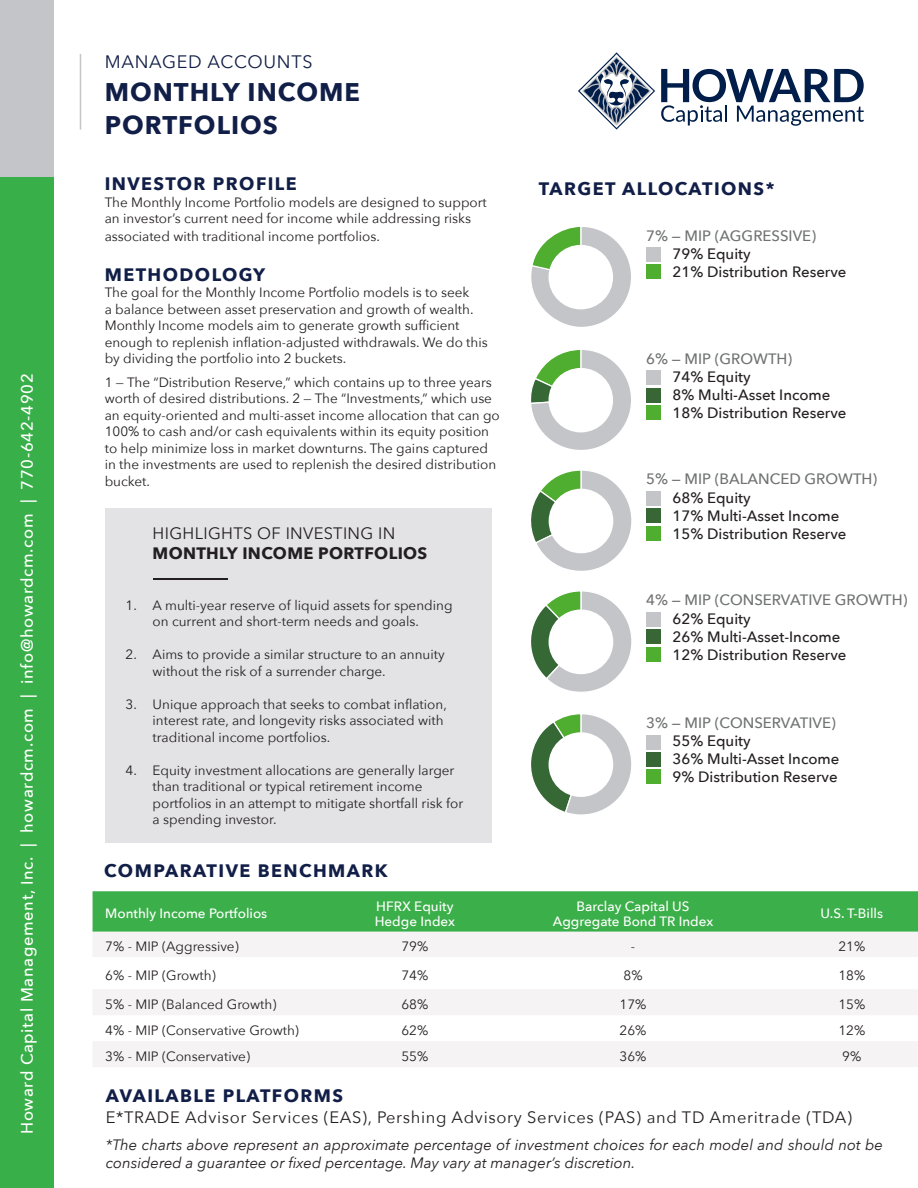
<style>
.page{position:relative;width:918px;height:1188px;background:#fff}
.page>*{position:absolute;margin:0;border:0;box-sizing:border-box;transform-origin:0 0}
.t1{font:700 25.5px "Avenir Next";letter-spacing:.04em;color:#111e47}
.Body_Text_1{font:700 18px "Avenir Next";letter-spacing:.08em;color:#111e47}
.t2{font:18px "Avenir Next";letter-spacing:.04em;color:#111e47}
.Body_Text_1-2{font:16.5px "Avenir Next";letter-spacing:.04em;color:#231f20}
.t3{font:500 16.5px "Avenir Next";letter-spacing:.04em;color:#fff}
.Body_Text_1-3{font:16.5px "Avenir Next";letter-spacing:.02em;color:#231f20}
.t4{font:700 16.5px "Avenir Next";letter-spacing:.02em;color:#231f20}
.t5{font:500 15px "Avenir Next";color:#231f20}
.t6{font:italic 15px/18px "Avenir Next";color:#231f20}
.t7{font:500 15px "Avenir Next";color:#707372}
.t8{font:15px "Arial";color:#231f20;scale:5 1}
.Body_Text_1-4{font:13.5px/16.5px "Avenir Next";color:#231f20}
.Table_Text{font:13.5px "Avenir Next";color:#231f20}
.t9{font:500 13.5px "Avenir Next";color:#fff}
</style>
<div class="page">
<div style="left:0;top:176px;width:53px;height:1012px;background:#39af49"></div>
<div style="left:0;top:0;width:53px;height:177px;background:#c4c5c9"></div>
<div style="left:105px;top:508px;width:387px;height:335px;background:#e3e3e5"></div>
<hr style="left:80px;top:54px;width:1px;height:76px;background:#c3c5c6">
<svg style="left:578px;top:53px;width:77px;height:77px"></svg>
<svg style="left:661px;top:69px;width:203px;height:57px"></svg>
<div style="left:93px;top:891px;width:825px;height:41px;background:#3baf49"></div>
<svg style="left:93px;top:932px;width:825px;height:135px;fill:#f5f3f4"></svg>
<div style="left:646px;top:752px;width:14px;height:15px;background:#386635"></div>
<div style="left:646px;top:770px;width:14px;height:14px;background:#4fad2f"></div>
<div style="left:646px;top:735px;width:14px;height:14px;background:#c4c5c9"></div>
<svg style="left:531px;top:714px;width:100px;height:101px"></svg>
<div style="left:549px;top:732px;width:64px;height:65px;background:#fff;border-radius:50%"></div>
<div style="left:646px;top:630px;width:14px;height:14px;background:#386635"></div>
<div style="left:646px;top:647px;width:14px;height:14px;background:#4fad2f"></div>
<div style="left:646px;top:612px;width:14px;height:15px;background:#c4c5c9"></div>
<svg style="left:531px;top:591px;width:101px;height:101px"></svg>
<div style="left:549px;top:610px;width:64px;height:64px;background:#fff;border-radius:50%"></div>
<div style="left:646px;top:509px;width:14px;height:14px;background:#386635"></div>
<div style="left:646px;top:526px;width:14px;height:14px;background:#4fad2f"></div>
<div style="left:646px;top:492px;width:14px;height:14px;background:#c4c5c9"></div>
<svg style="left:531px;top:470px;width:101px;height:101px"></svg>
<div style="left:549px;top:489px;width:64px;height:64px;background:#fff;border-radius:50%"></div>
<div style="left:646px;top:388px;width:14px;height:14px;background:#386635"></div>
<div style="left:646px;top:405px;width:14px;height:15px;background:#4fad2f"></div>
<div style="left:646px;top:264px;width:14px;height:14px;background:#4fad2f"></div>
<div style="left:646px;top:371px;width:14px;height:14px;background:#c4c5c9"></div>
<div style="left:646px;top:248px;width:14px;height:14px;background:#c4c5c9"></div>
<svg style="left:531px;top:350px;width:100px;height:100px"></svg>
<div style="left:549px;top:368px;width:64px;height:64px;background:#fff;border-radius:50%"></div>
<svg style="left:531px;top:227px;width:100px;height:100px"></svg>
<div style="left:549px;top:245px;width:64px;height:64px;background:#fff;border-radius:50%"></div>
<p class="t3" style="left:13px;top:1134px;width:762px;rotate:-90deg">Howard Capital Management, Inc. | howardcm.com | info@howardcm.com | 770-642-4902</p>
<p class="t2" style="left:105px;top:46px;width:209px">MANAGED ACCOUNTS</p>
<p class="t1" style="left:105px;top:69px;width:257px">MONTHLY INCOME</p>
<p class="t1" style="left:105px;top:102px;width:175px">PORTFOLIOS</p>
<p class="Body_Text_1" style="left:105px;top:168px;width:194px">INVESTOR PROFILE</p>
<p class="Body_Text_1-4" style="left:105px;top:193px;width:384px">The Monthly Income Portfolio models are designed to support an investor’s current need for income while addressing risks</p>
<p class="Body_Text_1-4" style="left:105px;top:228px;width:277px">associated with traditional income portfolios.</p>
<p class="Body_Text_1" style="left:105px;top:259px;width:162px">METHODOLOGY</p>
<p class="Body_Text_1-4" style="left:105px;top:284px;width:385px">The goal for the Monthly Income Portfolio models is to seek<br>a balance between asset preservation and growth of wealth.<br>Monthly Income models aim to generate growth sufficient enough to replenish inflation-adjusted withdrawals. We do this by dividing the portfolio into 2 buckets.</p>
<p class="Body_Text_1-4" style="left:105px;top:373px;width:397px">1 — The “Distribution Reserve,” which contains up to three years worth of desired distributions. 2 — The “Investments,” which use an equity-oriented and multi-asset income allocation that can go 100% to cash and/or cash equivalents within its equity position to help minimize loss in market downturns. The gains captured in the investments are used to replenish the desired distribution bucket.</p>
<p class="Body_Text_1-3" style="left:153px;top:519px;width:244px">HIGHLIGHTS OF INVESTING IN</p>
<p class="t4" style="left:153px;top:539px;width:276px">MONTHLY INCOME PORTFOLIOS</p>
<p class="t8" style="left:153px;top:568px;width:16px">—</p>
<p class="Body_Text_1-4" style="left:126px;top:596px;width:328px;text-align:center">1. A multi-year reserve of liquid assets for spending on current and short-term needs and goals.</p>
<p class="Body_Text_1-4" style="left:153px;top:646px;width:294px;text-indent:-27px">2. Aims to provide a similar structure to an annuity without the risk of a surrender charge.</p>
<p class="Body_Text_1-4" style="left:153px;top:695px;width:296px;text-indent:-27px">3. Unique approach that seeks to combat inflation, interest rate, and longevity risks associated with traditional income portfolios.</p>
<p class="Body_Text_1-4" style="left:153px;top:761px;width:312px;text-indent:-27px">4. Equity investment allocations are generally larger than traditional or typical retirement income portfolios in an attempt to mitigate shortfall risk for a spending investor.</p>
<p class="Body_Text_1" style="left:104px;top:855px;width:285px">COMPARATIVE BENCHMARK</p>
<p class="t9" style="left:105px;top:902px;width:164px">Monthly Income Portfolios</p>
<p class="t9" style="left:376px;top:895px;width:79px">HFRX Equity</p>
<p class="t9" style="left:375px;top:910px;width:82px">Hedge Index</p>
<p class="Body_Text_1" style="left:539px;top:173px;width:237px">TARGET ALLOCATIONS*</p>
<p class="t7" style="left:646px;top:223px;width:171px">7% — MIP (AGGRESSIVE)</p>
<p class="t5" style="left:673px;top:241px;width:80px">79% Equity</p>
<p class="t5" style="left:673px;top:259px;width:176px">21% Distribution Reserve</p>
<p class="t7" style="left:646px;top:346px;width:148px">6% — MIP (GROWTH)</p>
<p class="t5" style="left:673px;top:364px;width:80px">74% Equity</p>
<p class="t5" style="left:673px;top:382px;width:160px">8% Multi-Asset Income</p>
<p class="t5" style="left:673px;top:400px;width:176px">18% Distribution Reserve</p>
<p class="t7" style="left:646px;top:466px;width:233px">5% — MIP (BALANCED GROWTH)</p>
<p class="t5" style="left:673px;top:485px;width:80px">68% Equity</p>
<p class="t5" style="left:673px;top:503px;width:168px">17% Multi-Asset Income</p>
<p class="t5" style="left:673px;top:521px;width:176px">15% Distribution Reserve</p>
<p class="t7" style="left:646px;top:587px;width:263px">4% — MIP (CONSERVATIVE GROWTH)</p>
<p class="t5" style="left:673px;top:606px;width:80px">62% Equity</p>
<p class="t5" style="left:673px;top:624px;width:170px">26% Multi-Asset-Income</p>
<p class="t5" style="left:673px;top:642px;width:176px">12% Distribution Reserve</p>
<p class="t7" style="left:646px;top:710px;width:191px">3% — MIP (CONSERVATIVE)</p>
<p class="t5" style="left:673px;top:728px;width:80px">55% Equity</p>
<p class="t5" style="left:673px;top:746px;width:168px">36% Multi-Asset Income</p>
<p class="t5" style="left:673px;top:764px;width:167px">9% Distribution Reserve</p>
<p class="t9" style="left:577px;top:895px;width:114px">Barclay Capital US</p>
<p class="t9" style="left:553px;top:910px;width:162px">Aggregate Bond TR Index</p>
<p class="t9" style="left:821px;top:902px;width:64px">U.S. T-Bills</p>
<p class="Table_Text" style="left:105px;top:935px;width:135px">7% - MIP (Aggressive)</p>
<p class="Table_Text" style="left:401px;top:935px;width:28px">79%</p>
<p class="Table_Text" style="left:631px;top:935px;width:6px">-</p>
<p class="Table_Text" style="left:838px;top:935px;width:28px">21%</p>
<p class="Table_Text" style="left:105px;top:964px;width:112px">6% - MIP (Growth)</p>
<p class="Table_Text" style="left:401px;top:964px;width:28px">74%</p>
<p class="Table_Text" style="left:624px;top:964px;width:21px">8%</p>
<p class="Table_Text" style="left:838px;top:964px;width:28px">18%</p>
<p class="Table_Text" style="left:105px;top:993px;width:173px">5% - MIP (Balanced Growth)</p>
<p class="Table_Text" style="left:401px;top:993px;width:28px">68%</p>
<p class="Table_Text" style="left:620px;top:993px;width:28px">17%</p>
<p class="Table_Text" style="left:838px;top:993px;width:28px">15%</p>
<p class="Table_Text" style="left:105px;top:1019px;width:195px">4% - MIP (Conservative Growth)</p>
<p class="Table_Text" style="left:401px;top:1019px;width:28px">62%</p>
<p class="Table_Text" style="left:620px;top:1019px;width:28px">26%</p>
<p class="Table_Text" style="left:838px;top:1019px;width:28px">12%</p>
<p class="Table_Text" style="left:105px;top:1045px;width:146px">3% - MIP (Conservative)</p>
<p class="Table_Text" style="left:401px;top:1045px;width:28px">55%</p>
<p class="Table_Text" style="left:620px;top:1045px;width:28px">36%</p>
<p class="Table_Text" style="left:842px;top:1045px;width:21px">9%</p>
<p class="Body_Text_1" style="left:106px;top:1080px;width:239px">AVAILABLE PLATFORMS</p>
<p class="Body_Text_1-2" style="left:106px;top:1103px;width:748px">E*TRADE Advisor Services (EAS), Pershing Advisory Services (PAS) and TD Ameritrade (TDA)</p>
<p class="t6" style="left:106px;top:1135px;width:779px">*The charts above represent an approximate percentage of investment choices for each model and should not be considered a guarantee or fixed percentage. May vary at manager’s discretion.</p>
</div>
